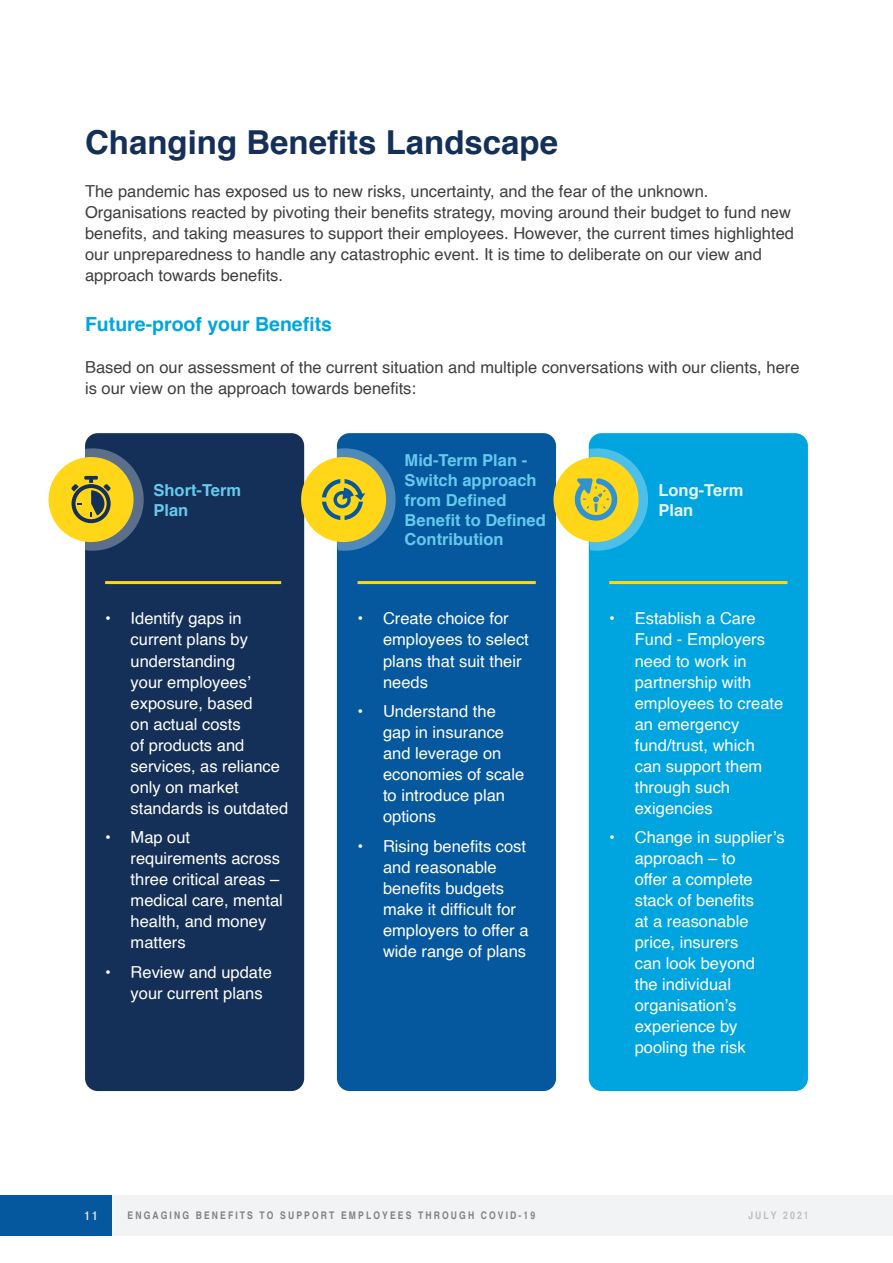
<style>
.page{position:relative;width:893px;height:1263px;background:#fff}
.page>*{position:absolute;margin:0;border:0;box-sizing:border-box;transform-origin:0 0}
.Heading_01{font:700 33px "Helvetica";color:#153058}
.Heading_03{font:700 19.5px "Helvetica";color:#00a5df}
.bullet_01{font:16.5px/21px "Helvetica";color:#fff}
.Body{font:16.5px/21px "Helvetica";color:#3e3e3f}
.Heading_03-2{font:700 16.5px/19.8px "Helvetica";color:#66c9ec}
.Heading_03-3{font:700 16.5px/19.8px "Helvetica";color:#e6f6fc}
.t1{font:700 condensed 12px "Helvetica";color:#e6e7e9}
.t2{font:700 condensed 10.5px "Helvetica";letter-spacing:.2em;color:#808285}
.t3{font:700 condensed 10.5px "Helvetica";letter-spacing:.2em;color:#bcbdc0}
</style>
<div class="page">
<div style="left:111px;top:1195px;width:782px;height:40px;background:#f2f3f4"></div>
<div style="left:0;top:1195px;width:111px;height:40px;background:#05589e"></div>
<div style="left:589px;top:433px;width:219px;height:658px;background:#00a5df;border-radius:13px"></div>
<div style="left:337px;top:433px;width:219px;height:658px;background:#05589e;border-radius:13px"></div>
<div style="left:85px;top:433px;width:219px;height:658px;background:#153058;border-radius:13px"></div>
<hr style="left:357px;top:581px;width:179px;height:3px;background:#ffd618">
<hr style="left:105px;top:581px;width:176px;height:3px;background:#ffd618">
<hr style="left:609px;top:581px;width:178px;height:3px;background:#ffd618">
<div style="left:49px;top:457px;width:85px;height:85px;background:#ffd618;border-radius:50%"></div>
<svg style="left:71px;top:448px;width:73px;height:103px"></svg>
<div style="left:301px;top:457px;width:85px;height:85px;background:#ffd618;border-radius:50%"></div>
<svg style="left:322px;top:448px;width:74px;height:103px"></svg>
<div style="left:553px;top:457px;width:85px;height:85px;background:#ffd618;border-radius:50%"></div>
<svg style="left:574px;top:448px;width:74px;height:103px"></svg>
<p class="Heading_01" style="left:85px;top:116px;width:475px">Changing Benefits Landscape</p>
<p class="Body" style="left:85px;top:181px;width:710px">The pandemic has exposed us to new risks, uncertainty, and the fear of the unknown.<br>Organisations reacted by pivoting their benefits strategy, moving around their budget to fund new benefits, and taking measures to support their employees. However, the current times highlighted our unpreparedness to handle any catastrophic event. It is time to deliberate on our view and approach towards benefits.</p>
<p class="Heading_03" style="left:85px;top:308px;width:249px">Future-proof your Benefits</p>
<p class="Body" style="left:85px;top:358px;width:716px">Based on our assessment of the current situation and multiple conversations with our clients, here is our view on the approach towards benefits:</p>
<p class="Heading_03-2" style="left:405px;top:451px;width:143px">Mid-Term Plan -<br>Switch approach from Defined<br>Benefit to Defined<br>Contribution</p>
<p class="Heading_03-2" style="left:153px;top:480px;width:89px">Short-Term<br>Plan</p>
<p class="Heading_03-3" style="left:658px;top:480px;width:86px">Long-Term<br>Plan</p>
<p class="bullet_01" style="left:131px;top:609px;width:159px;text-indent:-26px">• Identify gaps in current plans by understanding<br>your employees’ exposure, based<br>on actual costs<br>of products and services, as reliance only on market standards is outdated</p>
<p class="bullet_01" style="left:131px;top:827px;width:154px;text-indent:-26px">• Map out requirements across three critical areas – medical care, mental health, and money matters</p>
<p class="bullet_01" style="left:131px;top:962px;width:143px;text-indent:-26px">• Review and update your current plans</p>
<p class="bullet_01" style="left:383px;top:609px;width:147px;text-indent:-26px">• Create choice for employees to select plans that suit their needs</p>
<p class="bullet_01" style="left:383px;top:701px;width:143px;text-indent:-26px">• Understand the gap in insurance and leverage on economies of scale to introduce plan options</p>
<p class="bullet_01" style="left:383px;top:836px;width:147px;text-indent:-26px">• Rising benefits cost and reasonable benefits budgets make it difficult for employers to offer a wide range of plans</p>
<p class="bullet_01" style="left:635px;top:609px;width:150px;text-indent:-26px">• Establish a Care<br>Fund - Employers need to work in partnership with employees to create an emergency fund/trust, which can support them through such exigencies</p>
<p class="bullet_01" style="left:635px;top:827px;width:151px;text-indent:-26px">• Change in supplier’s approach – to<br>offer a complete stack of benefits<br>at a reasonable price, insurers<br>can look beyond<br>the individual organisation’s experience by pooling the risk</p>
<p class="t1" style="left:84px;top:1208px;width:15px">11</p>
<p class="t2" style="left:128px;top:1209px;width:409px">ENGAGING BENEFITS TO SUPPORT EMPLOYEES THROUGH COVID-19</p>
<p class="t3" style="left:748px;top:1209px;width:62px">JULY 2021</p>
</div>
